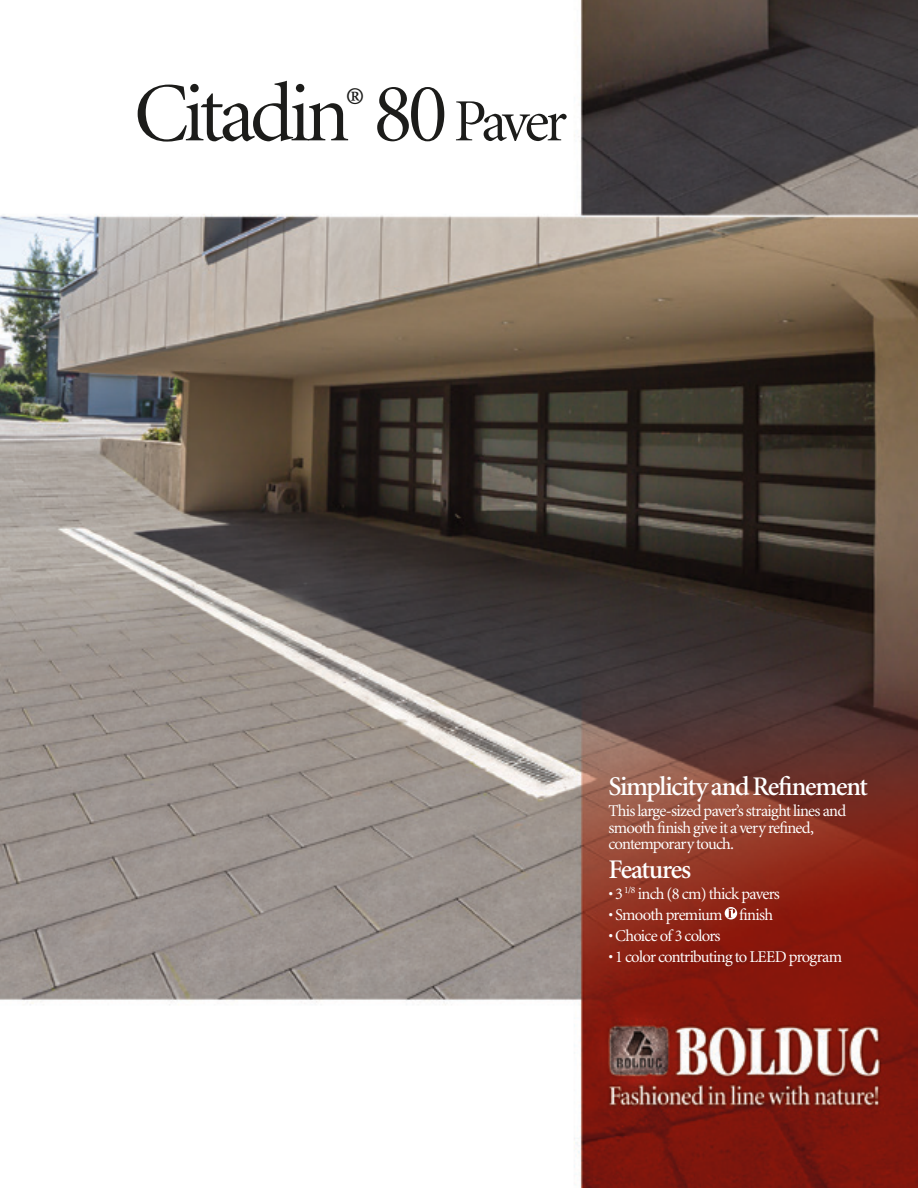
<style>
.page{position:relative;width:918px;height:1188px;background:#fff}
.page>*{position:absolute;margin:0;border:0;box-sizing:border-box;transform-origin:0 0}
.t1{font:84px "Minion MM 367 585 56";letter-spacing:-.05em;color:#1c1c1a}
.t2{font:27px "Minion MM 485 585 18";letter-spacing:-.04em;color:#fff}
.t3{font:16.5px/16.5px "Minion MM 367 585 11";letter-spacing:-.045em;color:#fff}
.s1{font-family:"Minion MM 367 585 40";font-size:60px}
</style>
<div class="page">
<img style="left:0;top:0;width:918px;height:1188px">
<svg style="left:725px;top:907px;width:12px;height:13px"></svg>
<p class="t1" style="left:134px;top:70px;width:435px">Citadin<sup>®</sup> 80 <span class="s1">Paver</span></p>
<p class="t2" style="left:608px;top:772px;width:261px">Simplicity and Refinement</p>
<p class="t3" style="left:608px;top:803px;width:239px">This large-sized paver’s straight lines and smooth finish give it a very refined, contemporary touch.</p>
<p class="t2" style="left:608px;top:855px;width:84px">Features</p>
<p class="t3" style="left:608px;top:885px;width:173px">• 3 <sup>1/8</sup> inch (8 cm) thick pavers</p>
<p class="t3" style="left:608px;top:906px;width:166px">• Smooth premium finish</p>
<p class="t3" style="left:608px;top:927px;width:114px">• Choice of 3 colors</p>
<p class="t3" style="left:608px;top:948px;width:235px">• 1 color contributing to LEED program</p>
</div>
